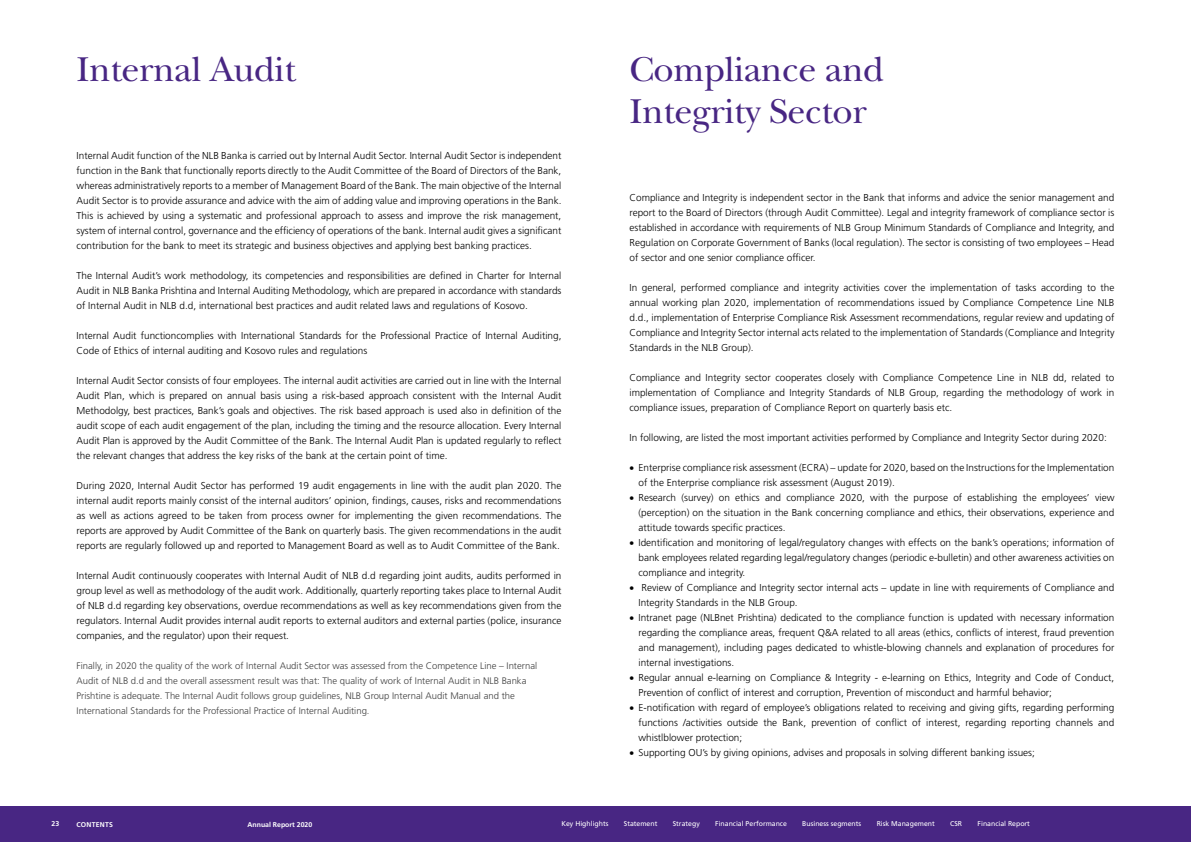
<style>
.page{position:relative;width:1191px;height:842px;background:#fff}
.page>*{position:absolute;margin:0;border:0;box-sizing:border-box;transform-origin:0 0}
.t1{font:36px/42px "ITC Baskerville";letter-spacing:-.01em;color:#482683}
.t2{font:300 10px/15px "Frutiger LT Std";color:#000;text-align:justify}
.t3{font:300 9.5px/15px "Frutiger LT Std";color:#3f3f3f}
.t4{font:6.9px "Frutiger LT Std";color:#fff}
.t5{font:700 6.9px "Frutiger LT Std";color:#fff}
.t6{font:700 6.9px "Frutiger LT Std";letter-spacing:.03em;color:#fff}
</style>
<div class="page">
<div style="left:0;top:807px;width:1191px;height:35px;background:#482683"></div>
<h1 class="t1" style="left:77px;top:49px;width:221px">Internal Audit</h1>
<p class="t2" style="left:77px;top:148px;width:486px">Internal Audit function of the NLB Banka is carried out by Internal Audit Sector. Internal Audit Sector is independent function in the Bank that functionally reports directly to the Audit Committee of the Board of Directors of the Bank, whereas administratively reports to a member of Management Board of the Bank. The main objective of the Internal Audit Sector is to provide assurance and advice with the aim of adding value and improving operations in the Bank.<br>This is achieved by using a systematic and professional approach to assess and improve the risk management, system of internal control, governance and the efficiency of operations of the bank. Internal audit gives a significant contribution for the bank to meet its strategic and business objectives and applying best banking practices.</p>
<p class="t2" style="left:77px;top:268px;width:486px">The Internal Audit’s work methodology, its competencies and responsibilities are defined in Charter for Internal Audit in NLB Banka Prishtina and Internal Auditing Methodology, which are prepared in accordance with standards of Internal Audit in NLB d.d, international best practices and audit related laws and regulations of Kosovo.</p>
<p class="t2" style="left:77px;top:328px;width:486px">Internal Audit functioncomplies with International Standards for the Professional Practice of Internal Auditing,<br>Code of Ethics of internal auditing and Kosovo rules and regulations</p>
<p class="t2" style="left:77px;top:373px;width:486px">Internal Audit Sector consists of four employees. The internal audit activities are carried out in line with the Internal Audit Plan, which is prepared on annual basis using a risk-based approach consistent with the Internal Audit Methodolgy, best practices, Bank’s goals and objectives. The risk based approach is used also in definition of the audit scope of each audit engagement of the plan, including the timing and the resource allocation. Every Internal Audit Plan is approved by the Audit Committee of the Bank. The Internal Audit Plan is updated regularly to reflect the relevant changes that address the key risks of the bank at the certain point of time.</p>
<p class="t2" style="left:77px;top:478px;width:486px">During 2020, Internal Audit Sector has performed 19 audit engagements in line with the audit plan 2020. The internal audit reports mainly consist of the internal auditors’ opinion, findings, causes, risks and recommendations as well as actions agreed to be taken from process owner for implementing the given recommendations. The reports are approved by Audit Committee of the Bank on quarterly basis. The given recommendations in the audit reports are regularly followed up and reported to Management Board as well as to Audit Committee of the Bank.</p>
<p class="t2" style="left:77px;top:568px;width:486px">Internal Audit continuously cooperates with Internal Audit of NLB d.d regarding joint audits, audits performed in group level as well as methodology of the audit work. Additionally, quarterly reporting takes place to Internal Audit of NLB d.d regarding key observations, overdue recommendations as well as key recommendations given from the regulators. Internal Audit provides internal audit reports to external auditors and external parties (police, insurance companies, and the regulator) upon their request.</p>
<p class="t3" style="left:77px;top:658px;width:462px">Finally, in 2020 the quality of the work of Internal Audit Sector was assessed from the Competence Line – Internal Audit of NLB d.d and the overall assessment result was that: The quality of work of Internal Audit in NLB Banka Prishtine is adequate. The Internal Audit follows group guidelines, NLB Group Internal Audit Manual and the International Standards for the Professional Practice of Internal Auditing.</p>
<h1 class="t1" style="left:629px;top:49px;width:256px">Compliance and<br>Integrity Sector</h1>
<p class="t2" style="left:629px;top:190px;width:486px">Compliance and Integrity is independent sector in the Bank that informs and advice the senior management and report to the Board of Directors (through Audit Committee). Legal and integrity framework of compliance sector is established in accordance with requirements of NLB Group Minimum Standards of Compliance and Integrity, and Regulation on Corporate Government of Banks (local regulation). The sector is consisting of two employees – Head of sector and one senior compliance officer.</p>
<p class="t2" style="left:629px;top:280px;width:486px">In general, performed compliance and integrity activities cover the implementation of tasks according to the annual working plan 2020, implementation of recommendations issued by Compliance Competence Line NLB d.d., implementation of Enterprise Compliance Risk Assessment recommendations, regular review and updating of Compliance and Integrity Sector internal acts related to the implementation of Standards (Compliance and Integrity Standards in the NLB Group).</p>
<p class="t2" style="left:629px;top:370px;width:486px">Compliance and Integrity sector cooperates closely with Compliance Competence Line in NLB dd, related to implementation of Compliance and Integrity Standards of NLB Group, regarding the methodology of work in compliance issues, preparation of Compliance Report on quarterly basis etc.</p>
<p class="t2" style="left:629px;top:430px;width:479px">In following, are listed the most important activities performed by Compliance and Integrity Sector during 2020:</p>
<p class="t2" style="left:638px;top:460px;width:477px;text-indent:-9px">• Enterprise compliance risk assessment (ECRA) – update for 2020, based on the Instructions for the Implementation of the Enterprise compliance risk assessment (August 2019).</p>
<p class="t2" style="left:638px;top:490px;width:477px;text-indent:-9px">• Research (survey) on ethics and compliance 2020, with the purpose of establishing the employees’ view (perception) on the situation in the Bank concerning compliance and ethics, their observations, experience and attitude towards specific practices.</p>
<p class="t2" style="left:638px;top:535px;width:477px;text-indent:-9px">• Identification and monitoring of legal/regulatory changes with effects on the bank’s operations; information of bank employees related regarding legal/regulatory changes (periodic e-bulletin) and other awareness activities on compliance and integrity.</p>
<p class="t2" style="left:638px;top:580px;width:477px;text-indent:-9px">• Review of Compliance and Integrity sector internal acts – update in line with requirements of Compliance and<br>Integrity Standards in the NLB Group.</p>
<p class="t2" style="left:638px;top:610px;width:477px;text-indent:-9px">• Intranet page (NLBnet Prishtina) dedicated to the compliance function is updated with necessary information regarding the compliance areas, frequent Q&amp;A related to all areas (ethics, conflicts of interest, fraud prevention and management), including pages dedicated to whistle-blowing channels and explanation of procedures for internal investigations.</p>
<p class="t2" style="left:638px;top:670px;width:477px;text-indent:-9px">• Regular annual e-learning on Compliance &amp; Integrity - e-learning on Ethics, Integrity and Code of Conduct,<br>Prevention of conflict of interest and corruption, Prevention of misconduct and harmful behavior;</p>
<p class="t2" style="left:638px;top:700px;width:477px;text-indent:-9px">• E-notification with regard of employee’s obligations related to receiving and giving gifts, regarding performing functions /activities outside the Bank, prevention of conflict of interest, regarding reporting channels and whistlblower protection;</p>
<p class="t2" style="left:629px;top:745px;width:407px">• Supporting OU’s by giving opinions, advises and proposals in solving different banking issues;</p>
<p class="t5" style="left:52px;top:820px;width:9px">23</p>
<p class="t6" style="left:76px;top:820px;width:38px">CONTENTS</p>
<p class="t5" style="left:247px;top:820px;width:66px">Annual Report 2020</p>
<p class="t4" style="left:561px;top:820px;width:48px">Key Highlights</p>
<p class="t4" style="left:624px;top:820px;width:35px">Statement</p>
<p class="t4" style="left:673px;top:820px;width:28px">Strategy</p>
<p class="t4" style="left:715px;top:820px;width:73px">Financial Performance</p>
<p class="t4" style="left:802px;top:820px;width:60px">Business segments</p>
<p class="t4" style="left:876px;top:820px;width:60px">Risk Management</p>
<p class="t4" style="left:950px;top:820px;width:13px">CSR</p>
<p class="t4" style="left:977px;top:820px;width:54px">Financial Report</p>
</div>
